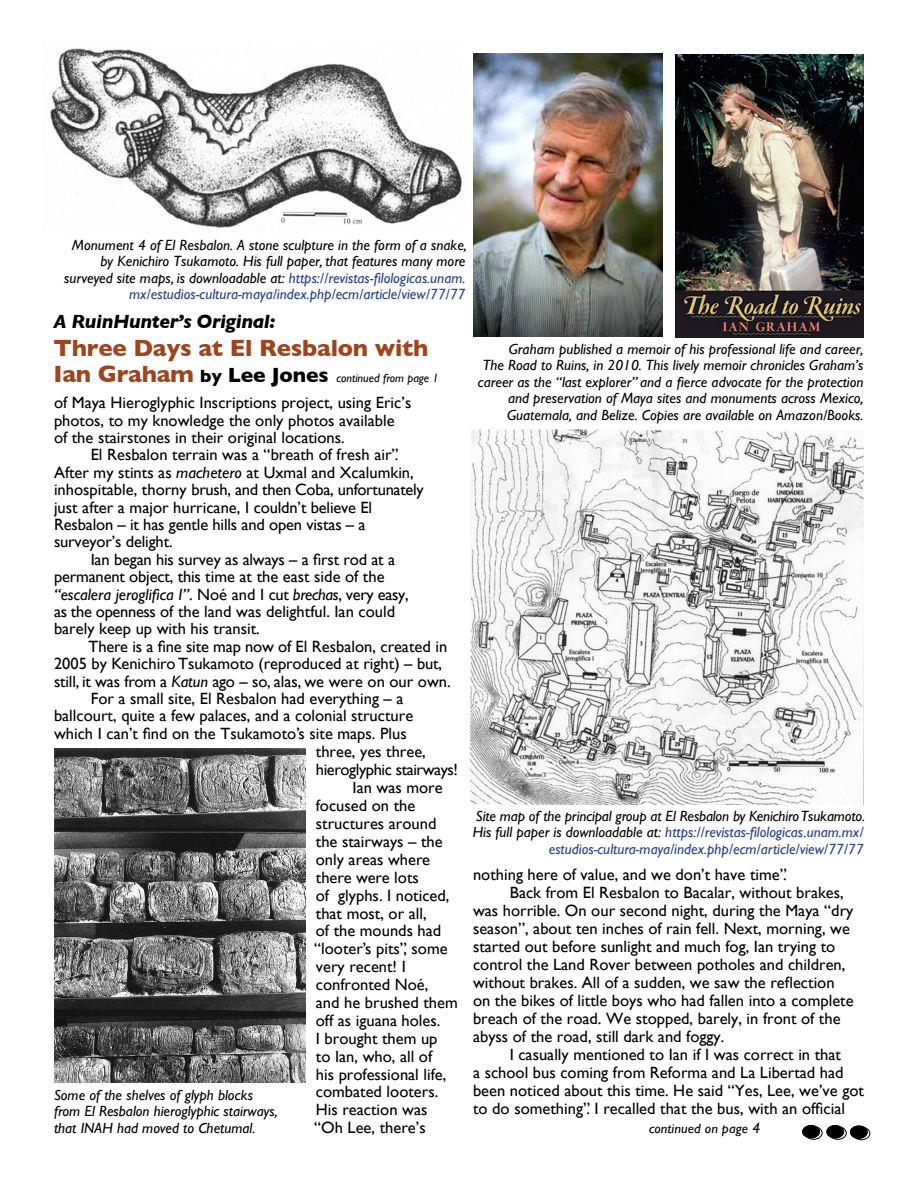
<style>
.page{position:relative;width:918px;height:1188px;background:#fff}
.page>*{position:absolute;margin:0;border:0;box-sizing:border-box;transform-origin:0 0}
.t1{font:700 24px/25.5px "Gill Sans";letter-spacing:-.01em;color:#a0441e}
.t2{font:italic 700 19.5px "Gill Sans";letter-spacing:-.02em;color:#000}
.t3{font:16.35px/17.4px "Gill Sans";color:#000}
.t4{font:16.35px "Gill Sans";letter-spacing:-.02em;color:#000}
.t5{font:italic 16.35px "Gill Sans";color:#000}
.t6{font:16.35px "Gill Sans";letter-spacing:-.025em;color:#000}
.t7{font:italic 14.85px/16.5px "Gill Sans";color:#000;text-align:right}
.t8{font:italic 14.85px/16.5px "Gill Sans";color:#25408f;text-align:right}
.t9{font:italic 13.5px "Gill Sans";letter-spacing:.01em;color:#000;scale:1.05 1}
.t10{font:italic 12px "Gill Sans";color:#000}
.s1{color:#25408f}
.s2{font-size:18px;color:#000}
.s3{font-size:21px;color:#000}
.s4{font-style:italic}
.s5{font-style:normal}
.s6{font-size:15px}
.s7{color:#000}
</style>
<div class="page">
<img style="left:54px;top:749px;width:252px;height:334px">
<div style="left:805px;top:1126px;width:18px;height:14px;border:1px solid #000;border-radius:50%"></div>
<div style="left:803px;top:1125px;width:17px;height:13px;background:#000;border-radius:50%"></div>
<div style="left:802px;top:1125px;width:18px;height:13px;border:1px solid #000;border-radius:50%"></div>
<div style="left:829px;top:1126px;width:18px;height:14px;border:1px solid #000;border-radius:50%"></div>
<div style="left:827px;top:1125px;width:17px;height:13px;background:#000;border-radius:50%"></div>
<div style="left:826px;top:1125px;width:18px;height:13px;border:1px solid #000;border-radius:50%"></div>
<div style="left:852px;top:1127px;width:18px;height:13px;border:1px solid #000;border-radius:50%"></div>
<div style="left:850px;top:1126px;width:17px;height:12px;background:#000;border-radius:50%"></div>
<div style="left:850px;top:1125px;width:18px;height:14px;border:1px solid #000;border-radius:50%"></div>
<img style="left:473px;top:54px;width:189px;height:282px">
<img style="left:675px;top:54px;width:189px;height:283px">
<img style="left:471px;top:429px;width:393px;height:376px">
<img style="left:50px;top:48px;width:412px;height:180px">
<p class="t7" style="left:64px;top:237px;width:404px">Monument 4 of El Resbalon. A stone sculpture in the form of a snake, by Kenichiro Tsukamoto. His full paper, that features many more surveyed site maps, is downloadable at: <span class="s1">https://revistas-filologicas.unam. mx/estudios-cultura-maya/index.php/ecm/article/view/77/77</span></p>
<p class="t2" style="left:54px;top:310px;width:223px">A RuinHunter’s Original:</p>
<h1 class="t1" style="left:54px;top:335px;width:376px">Three Days at El Resbalon with<br>Ian Graham <span class="s2">by</span> <span class="s3">Lee Jones</span></h1>
<p class="t7" style="left:478px;top:341px;width:387px">Graham published a memoir of his professional life and career,<br>The Road to Ruins, in 2010. This lively memoir chronicles Graham’s career as the “last explorer” and a fierce advocate for the protection and preservation of Maya sites and monuments across Mexico, Guatemala, and Belize. Copies are available on Amazon/Books.</p>
<p class="t10" style="left:336px;top:371px;width:104px">continued from page 1</p>
<p class="t3" style="left:54px;top:394px;width:359px">of Maya Hieroglyphic Inscriptions project, using Eric’s photos, to my knowledge the only photos available of the stairstones in their original locations.</p>
<p class="t3" style="left:91px;top:446px;width:309px">El Resbalon terrain was a “breath of fresh air”.</p>
<p class="t3" style="left:54px;top:463px;width:361px">After my stints as <span class="s4">machetero</span> at Uxmal and Xcalumkin,</p>
<p class="t4" style="left:54px;top:480px;width:371px">inhospitable, thorny brush, and then Coba, unfortunately</p>
<p class="t3" style="left:54px;top:498px;width:320px">just after a major hurricane, I couldn’t believe El</p>
<p class="t3" style="left:54px;top:516px;width:313px">Resbalon – it has gentle hills and open vistas – a</p>
<p class="t3" style="left:54px;top:533px;width:120px">surveyor’s delight.</p>
<p class="t3" style="left:91px;top:550px;width:306px">Ian began his survey as always – a first rod at a</p>
<p class="t3" style="left:54px;top:568px;width:332px">permanent object, this time at the east side of the</p>
<p class="t5" style="left:54px;top:585px;width:356px">“escalera jeroglifica I”<span class="s5">. Noé and I cut</span> brechas<span class="s5">, very easy,</span></p>
<p class="t3" style="left:54px;top:603px;width:343px">as the openness of the land was delightful. Ian could</p>
<p class="t3" style="left:54px;top:620px;width:207px">barely keep up with his transit.</p>
<p class="t3" style="left:89px;top:637px;width:360px">There is a fine site map now of El Resbalon, created in</p>
<p class="t3" style="left:54px;top:655px;width:390px">2005 by Kenichiro Tsukamoto (reproduced at right) – but,</p>
<p class="t3" style="left:54px;top:672px;width:398px">still, it was from a <span class="s4">Katun</span> ago – so, alas, we were on our own.</p>
<p class="t3" style="left:91px;top:690px;width:314px">For a small site, El Resbalon had everything – a</p>
<p class="t3" style="left:54px;top:707px;width:361px">ballcourt, quite a few palaces, and a colonial structure</p>
<p class="t3" style="left:54px;top:725px;width:354px">which I can’t find on the Tsukamoto’s site maps. Plus</p>
<p class="t3" style="left:316px;top:743px;width:112px">three, yes three,</p>
<p class="t6" style="left:316px;top:760px;width:144px">hieroglyphic stairways!</p>
<p class="t3" style="left:353px;top:779px;width:92px">Ian was more</p>
<p class="t3" style="left:316px;top:797px;width:101px">focused on the</p>
<p class="t3" style="left:316px;top:815px;width:122px">structures around</p>
<p class="t3" style="left:316px;top:833px;width:128px">the stairways – the</p>
<p class="t3" style="left:316px;top:851px;width:116px">only areas where</p>
<p class="t3" style="left:316px;top:868px;width:105px">there were lots</p>
<p class="t3" style="left:316px;top:886px;width:135px">of glyphs. I noticed,</p>
<p class="t3" style="left:316px;top:904px;width:112px">that most, or all,</p>
<p class="t3" style="left:316px;top:922px;width:127px">of the mounds had</p>
<p class="t3" style="left:314px;top:940px;width:135px">“looter’s pits”, some</p>
<p class="t3" style="left:316px;top:958px;width:91px">very recent! I</p>
<p class="t3" style="left:316px;top:976px;width:114px">confronted Noé,</p>
<p class="t3" style="left:316px;top:994px;width:143px">and he brushed them</p>
<p class="t3" style="left:316px;top:1011px;width:126px">off as iguana holes.</p>
<p class="t3" style="left:316px;top:1029px;width:123px">I brought them up</p>
<p class="t3" style="left:316px;top:1047px;width:118px">to Ian, who, all of</p>
<p class="t3" style="left:316px;top:1065px;width:132px">his professional life,</p>
<p class="t3" style="left:316px;top:1083px;width:124px">combated looters.</p>
<p class="t3" style="left:316px;top:1101px;width:113px">His reaction was</p>
<p class="t3" style="left:314px;top:1119px;width:113px">“Oh Lee, there’s</p>
<p class="t9" style="left:649px;top:1121px;width:108px">continued on page <span class="s6">4</span></p>
<p class="t8" style="left:473px;top:808px;width:394px"><span class="s7">Site map of the principal group at El Resbalon by Kenichiro Tsukamoto.<br>His full paper is downloadable at:</span> https://revistas-filologicas.unam.mx/ estudios-cultura-maya/index.php/ecm/article/view/77/77</p>
<p class="t3" style="left:473px;top:866px;width:315px">nothing here of value, and we don’t have time”.</p>
<p class="t3" style="left:510px;top:884px;width:336px">Back from El Resbalon to Bacalar, without brakes,</p>
<p class="t3" style="left:473px;top:902px;width:382px">was horrible. On our second night, during the Maya “dry</p>
<p class="t3" style="left:473px;top:920px;width:378px">season”, about ten inches of rain fell. Next, morning, we</p>
<p class="t3" style="left:473px;top:938px;width:364px">started out before sunlight and much fog, Ian trying to</p>
<p class="t3" style="left:473px;top:956px;width:374px">control the Land Rover between potholes and children,</p>
<p class="t3" style="left:473px;top:974px;width:363px">without brakes. All of a sudden, we saw the reflection</p>
<p class="t3" style="left:473px;top:992px;width:382px">on the bikes of little boys who had fallen into a complete</p>
<p class="t3" style="left:473px;top:1010px;width:369px">breach of the road. We stopped, barely, in front of the</p>
<p class="t3" style="left:473px;top:1028px;width:253px">abyss of the road, still dark and foggy.</p>
<p class="t3" style="left:510px;top:1046px;width:333px">I casually mentioned to Ian if I was correct in that</p>
<p class="t3" style="left:473px;top:1064px;width:372px">a school bus coming from Reforma and La Libertad had</p>
<p class="t3" style="left:473px;top:1082px;width:392px">been noticed about this time. He said “Yes, Lee, we’ve got</p>
<p class="t3" style="left:473px;top:1100px;width:374px">to do something”. I recalled that the bus, with an official</p>
<p class="t7" style="left:54px;top:1087px;width:225px;text-align:left">Some of the shelves of glyph blocks from El Resbalon hieroglyphic stairways, that INAH had moved to Chetumal.</p>
</div>
